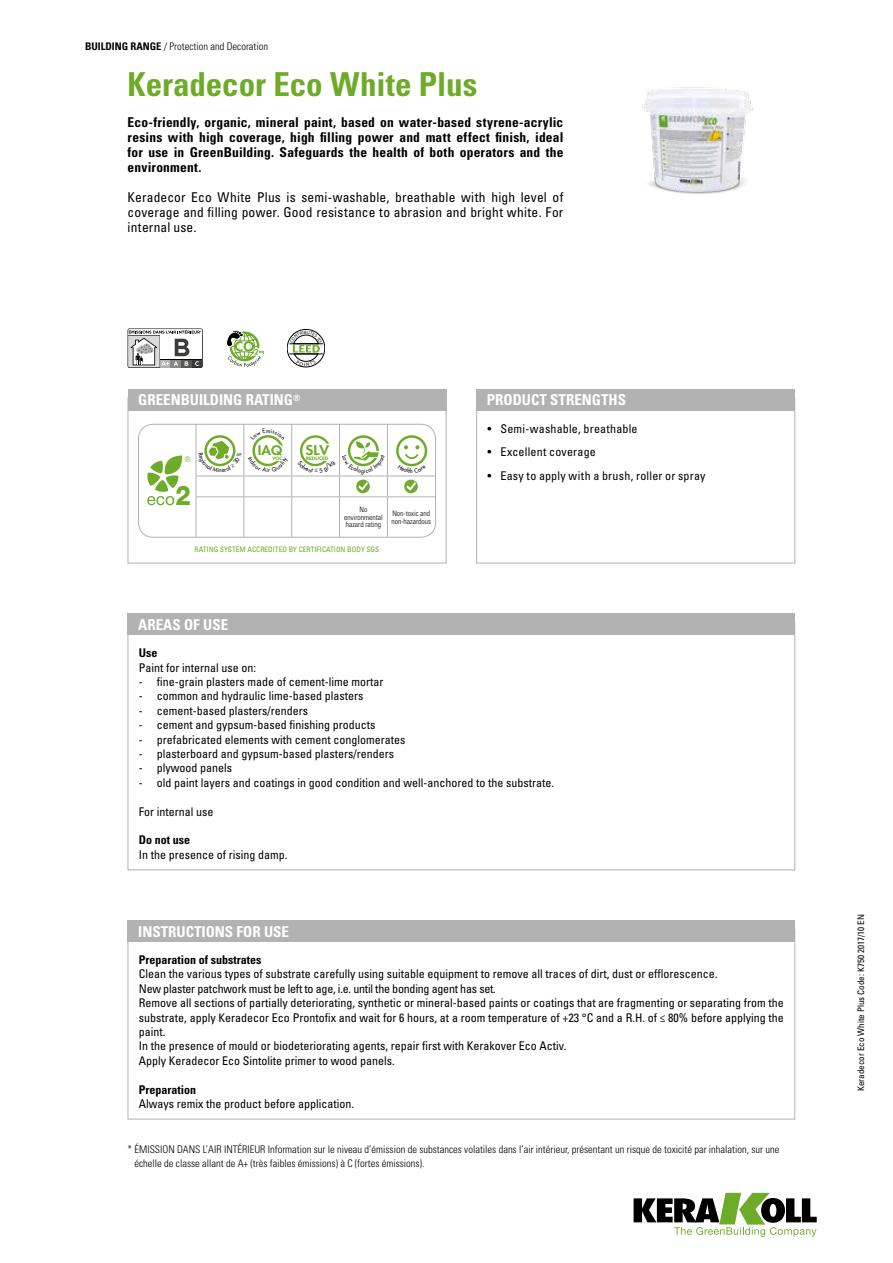
<style>
.page{position:relative;width:893px;height:1263px;background:#fff}
.page>*{position:absolute;margin:0;border:0;box-sizing:border-box;transform-origin:0 0}
.t1{font:700 condensed 33px "Univers LT Std";letter-spacing:-.005em;color:#6eab28}
.t2{font:800 27.15px "Helvetica Neue LT Std";color:#6eab28;scale:.9 1}
.t3{font:700 condensed 15px "Univers LT Std";color:#fff}
.t4{font:700 condensed 13.5px/15px "Univers LT Std";letter-spacing:.015em;color:#000;text-align:justify}
.t5{font:condensed 13.5px/15px "Univers LT Std";letter-spacing:.015em;color:#000;text-align:justify}
.t6{font:800 13.2px "Futura Std";color:#6eab28;scale:1.15 1}
.t7{font:800 12.75px "Futura Std";color:#6eab28;scale:1.11 1}
.t8{font:condensed 12px/14.4px "Univers LT Std";color:#000}
.t9{font:condensed 12px "Univers LT Std";letter-spacing:.02em;color:#000}
.t10{font:700 condensed 12px "Univers LT Std";color:#000}
.t11{font:300 condensed 10.5px/13.5px "Univers LT Std";color:#000}
.t12{font:condensed 9px "Univers LT Std";color:#000}
.t13{font:300 condensed 7.8px "Univers LT Std";color:#6eab28}
.t14{font:300 condensed 7.5px/7.5px "Univers LT Std";color:#000;text-align:center}
.t15{font:condensed 7.5px "Univers LT Std";color:#6eab28}
.t16{font:800 4.5px "Futura Std";color:#6eab28;scale:1.2 1}
.t17{font:800 4.35px "Futura Std";color:#6eab28;scale:1.11 1}
.s1{font-weight:700}
.s2{font-size:13.05px}
</style>
<div class="page">
<svg style="left:634px;top:1193px;width:183px;height:44px"></svg>
<svg style="left:226px;top:330px;width:38px;height:37px"></svg>
<div style="left:476px;top:398px;width:319px;height:165px;border:1px solid #b3b2b2"></div>
<div style="left:128px;top:398px;width:318px;height:165px;border:1px solid #b3b2b2"></div>
<div style="left:128px;top:389px;width:318px;height:21px;background:#b3b2b2"></div>
<div style="left:476px;top:389px;width:319px;height:21px;background:#b3b2b2"></div>
<div style="left:138px;top:424px;width:298px;height:114px;border:1px solid #b3b2b2;border-radius:15px"></div>
<hr style="left:244px;top:424px;width:1px;height:52px;background:#b3b2b2">
<hr style="left:291px;top:424px;width:1px;height:52px;background:#b3b2b2">
<hr style="left:339px;top:424px;width:1px;height:52px;background:#b3b2b2">
<hr style="left:387px;top:476px;width:48px;height:1px;background:#b3b2b2">
<hr style="left:196px;top:496px;width:48px;height:1px;background:#b3b2b2">
<hr style="left:196px;top:497px;width:1px;height:40px;background:#b3b2b2">
<hr style="left:244px;top:496px;width:48px;height:1px;background:#b3b2b2">
<hr style="left:243px;top:497px;width:1px;height:40px;background:#b3b2b2">
<hr style="left:292px;top:496px;width:48px;height:1px;background:#b3b2b2">
<hr style="left:291px;top:497px;width:1px;height:40px;background:#b3b2b2">
<hr style="left:340px;top:496px;width:47px;height:1px;background:#b3b2b2">
<hr style="left:339px;top:497px;width:1px;height:40px;background:#b3b2b2">
<hr style="left:387px;top:496px;width:48px;height:1px;background:#b3b2b2">
<hr style="left:387px;top:497px;width:1px;height:40px;background:#b3b2b2">
<hr style="left:387px;top:424px;width:1px;height:52px;background:#b3b2b2">
<hr style="left:196px;top:424px;width:1px;height:52px;background:#b3b2b2">
<svg style="left:147px;top:455px;width:36px;height:50px"></svg>
<div style="left:396px;top:435px;width:31px;height:31px;border:2px solid #6eab28;border-radius:50%"></div>
<svg style="left:404px;top:480px;width:14px;height:13px"></svg>
<svg style="left:407px;top:482px;width:9px;height:9px"></svg>
<img style="left:642px;top:87px;width:111px;height:107px">
<div style="left:287px;top:329px;width:38px;height:38px;border:1px solid #000;border-radius:50%"></div>
<hr style="left:289px;top:354px;width:34px;height:1px;background:#000">
<hr style="left:289px;top:343px;width:34px;height:1px;background:#000">
<svg style="left:128px;top:328px;width:75px;height:40px"></svg>
<svg style="left:128px;top:329px;width:74px;height:38px"></svg>
<div style="left:128px;top:614px;width:667px;height:21px;background:#b3b2b2"></div>
<div style="left:128px;top:921px;width:667px;height:21px;background:#b3b2b2"></div>
<svg style="left:196px;top:429px;width:192px;height:67px"></svg>
<svg style="left:398px;top:445px;width:28px;height:22px"></svg>
<svg style="left:290px;top:331px;width:32px;height:35px"></svg>
<p class="t11" style="left:85px;top:40px;width:185px"><span class="s1">BUILDING RANGE</span> / Protection and Decoration</p>
<h1 class="t1" style="left:128px;top:64px;width:351px">Keradecor Eco White Plus</h1>
<p class="t4" style="left:128px;top:114px;width:437px">Eco-friendly, organic, mineral paint, based on water-based styrene-acrylic resins with high coverage, high filling power and matt effect finish, ideal for use in GreenBuilding. Safeguards the health of both operators and the environment.</p>
<p class="t5" style="left:128px;top:189px;width:437px">Keradecor Eco White Plus is semi-washable, breathable with high level of coverage and filling power. Good resistance to abrasion and bright white. For internal use.</p>
<p class="t3" style="left:138px;top:391px;width:164px">GREENBUILDING RATING<sup>®</sup></p>
<p class="t3" style="left:487px;top:391px;width:141px">PRODUCT STRENGTHS</p>
<p class="t13" style="left:185px;top:455px;width:8px">®</p>
<h2 class="t2" style="left:176px;top:480px;width:19px">2</h2>
<p class="t7" style="left:258px;top:443px;width:23px"><span class="s2">I</span>AQ</p>
<p class="t17" style="left:272px;top:456px;width:10px">VOC</p>
<p class="t6" style="left:305px;top:442px;width:22px">SLV</p>
<p class="t16" style="left:306px;top:455px;width:20px">REDUCED</p>
<p class="t14" style="left:344px;top:506px;width:40px">No environmental hazard rating</p>
<p class="t14" style="left:392px;top:510px;width:41px;text-align:left">Non-toxic and non-hazardous</p>
<p class="t15" style="left:195px;top:545px;width:186px">RATING SYSTEM ACCREDITED BY CERTIFICATION BODY SGS</p>
<p class="t3" style="left:138px;top:615px;width:92px">AREAS OF USE</p>
<p class="t9" style="left:488px;top:421px;width:151px">• Semi-washable, breathable</p>
<p class="t8" style="left:488px;top:444px;width:110px">• Excellent coverage</p>
<p class="t9" style="left:488px;top:468px;width:219px">• Easy to apply with a brush, roller or spray</p>
<p class="t10" style="left:139px;top:646px;width:20px">Use</p>
<p class="t8" style="left:139px;top:660px;width:119px">Paint for internal use on:</p>
<p class="t8" style="left:139px;top:674px;width:246px">- fine-grain plasters made of cement-lime mortar</p>
<p class="t8" style="left:139px;top:689px;width:226px">- common and hydraulic lime-based plasters</p>
<p class="t8" style="left:139px;top:703px;width:171px">- cement-based plasters/renders</p>
<p class="t8" style="left:139px;top:718px;width:238px">- cement and gypsum-based finishing products</p>
<p class="t8" style="left:139px;top:732px;width:268px">- prefabricated elements with cement conglomerates</p>
<p class="t8" style="left:139px;top:746px;width:257px">- plasterboard and gypsum-based plasters/renders</p>
<p class="t8" style="left:139px;top:761px;width:95px">- plywood panels</p>
<p class="t8" style="left:139px;top:775px;width:417px">- old paint layers and coatings in good condition and well-anchored to the substrate.</p>
<p class="t8" style="left:139px;top:804px;width:76px">For internal use</p>
<p class="t10" style="left:139px;top:833px;width:53px">Do not use</p>
<p class="t8" style="left:139px;top:847px;width:150px">In the presence of rising damp.</p>
<p class="t3" style="left:138px;top:922px;width:152px">INSTRUCTIONS FOR USE</p>
<p class="t10" style="left:139px;top:952px;width:124px">Preparation of substrates</p>
<p class="t8" style="left:139px;top:967px;width:646px">Clean the various types of substrate carefully using suitable equipment to remove all traces of dirt, dust or efflorescence.<br>New plaster patchwork must be left to age, i.e. until the bonding agent has set.<br>Remove all sections of partially deteriorating, synthetic or mineral-based paints or coatings that are fragmenting or separating from the substrate, apply Keradecor Eco Prontofix and wait for 6 hours, at a room temperature of +23 °C and a R.H. of ≤ 80% before applying the paint.<br>In the presence of mould or biodeteriorating agents, repair first with Kerakover Eco Activ.<br>Apply Keradecor Eco Sintolite primer to wood panels.</p>
<p class="t10" style="left:139px;top:1082px;width:59px">Preparation</p>
<p class="t8" style="left:139px;top:1096px;width:217px">Always remix the product before application.</p>
<p class="t11" style="left:135px;top:1142px;width:646px;text-indent:-7px">* ÉMISSION DANS L’AIR INTÉRIEUR Information sur le niveau d’émission de substances volatiles dans l’air intérieur, présentant un risque de toxicité par inhalation, sur une échelle de classe allant de A+ (très faibles émissions) à C (fortes émissions).</p>
<p class="t12" style="left:855px;top:1091px;width:178px;rotate:-90deg">Keradecor Eco White Plus Code: K750 2017/10 EN</p>
</div>
